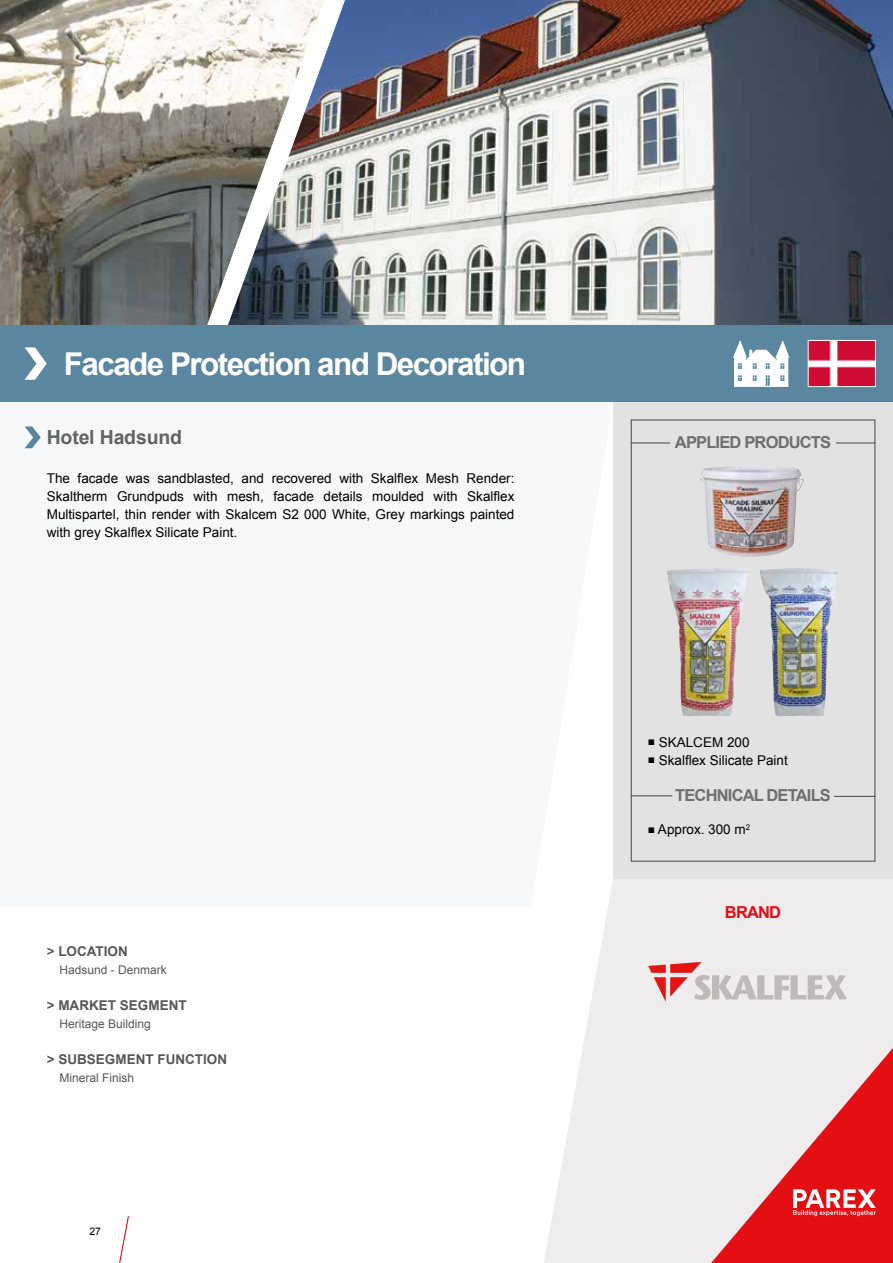
<style>
.page{position:relative;width:893px;height:1263px;background:#fff}
.page>*{position:absolute;margin:0;border:0;box-sizing:border-box;transform-origin:0 0}
.t1{font:700 31.5px "Arial";letter-spacing:-.05em;color:#fff}
.t2{font:700 19.5px "Arial";letter-spacing:-.01em;color:#646363}
.t3{font:700 16.5px "Arial";letter-spacing:-.05em;color:#706f6f}
.t4{font:700 16.5px "Arial";letter-spacing:-.05em;color:#e30f13}
.t5{font:13.5px/18px "Arial";color:#000;text-align:justify}
.t6{font:700 13.5px "Arial";color:#575756}
.t7{font:12px "Arial";color:#575756}
.t8{font:10.5px "Arial";color:#000}
.s1{font-size:12px}
</style>
<div class="page">
<img style="left:370px;top:0;width:523px;height:325px">
<img style="left:0;top:0;width:190px;height:325px">
<img style="left:190px;top:0;width:180px;height:325px">
<svg style="left:544px;top:878px;width:349px;height:385px;background:#f0eeef"></svg>
<div style="left:613px;top:402px;width:280px;height:476px;background:#e3e2e3"></div>
<svg style="left:24px;top:426px;width:589px;height:480px"></svg>
<svg style="left:119px;top:1216px;width:10px;height:47px"></svg>
<div style="left:0;top:325px;width:893px;height:77px;background:#5b869f"></div>
<svg style="left:25px;top:347px;width:22px;height:33px"></svg>
<img style="left:810px;top:342px;width:64px;height:43px">
<div style="left:808px;top:340px;width:68px;height:47px;border:1px solid #fff"></div>
<svg style="left:733px;top:340px;width:56px;height:47px"></svg>
<div style="left:631px;top:419px;width:244px;height:443px;border:1px solid #575756"></div>
<svg style="left:711px;top:1048px;width:182px;height:215px;background:#e98385"></svg>
<svg style="left:25px;top:426px;width:16px;height:22px"></svg>
<hr style="left:631px;top:795px;width:41px;height:1px;background:#575756">
<hr style="left:834px;top:796px;width:41px;height:1px;background:#575756">
<svg style="left:648px;top:962px;width:199px;height:40px;background:#e0cbcc"></svg>
<img style="left:700px;top:467px;width:104px;height:90px">
<img style="left:667px;top:568px;width:81px;height:148px">
<img style="left:760px;top:568px;width:77px;height:148px">
<hr style="left:631px;top:442px;width:39px;height:1px;background:#575756">
<hr style="left:836px;top:442px;width:39px;height:1px;background:#575756">
<h1 class="t1" style="left:64px;top:343px;width:464px">Facade Protection and Decoration</h1>
<h2 class="t2" style="left:47px;top:425px;width:137px">Hotel Hadsund</h2>
<p class="t5" style="left:47px;top:469px;width:469px">The facade was sandblasted, and recovered with Skalflex Mesh Render:<br>Skaltherm Grundpuds with mesh, facade details moulded with Skalflex Multispartel, thin render with Skalcem S2 000 White, Grey markings painted with grey Skalflex Silicate Paint.</p>
<p class="t6" style="left:47px;top:942px;width:83px">&gt; LOCATION</p>
<p class="t7" style="left:60px;top:962px;width:109px">Hadsund - Denmark</p>
<p class="t6" style="left:47px;top:996px;width:141px">&gt; MARKET SEGMENT</p>
<p class="t7" style="left:60px;top:1016px;width:93px">Heritage Building</p>
<p class="t6" style="left:47px;top:1050px;width:182px">&gt; SUBSEGMENT FUNCTION</p>
<p class="t7" style="left:60px;top:1070px;width:76px">Mineral Finish</p>
<p class="t8" style="left:89px;top:1224px;width:13px">27</p>
<p class="t3" style="left:675px;top:432px;width:158px">APPLIED PRODUCTS</p>
<p class="t5" style="left:648px;top:733px;width:103px"><span class="s1">■</span> SKALCEM 200</p>
<p class="t5" style="left:648px;top:751px;width:142px"><span class="s1">■</span> Skalflex Silicate Paint</p>
<p class="t3" style="left:675px;top:785px;width:157px">TECHNICAL DETAILS</p>
<p class="t5" style="left:648px;top:820px;width:104px"><span class="s1">■</span> Approx. 300 m<sup>2</sup></p>
<p class="t4" style="left:725px;top:901px;width:58px">BRAND</p>
</div>
